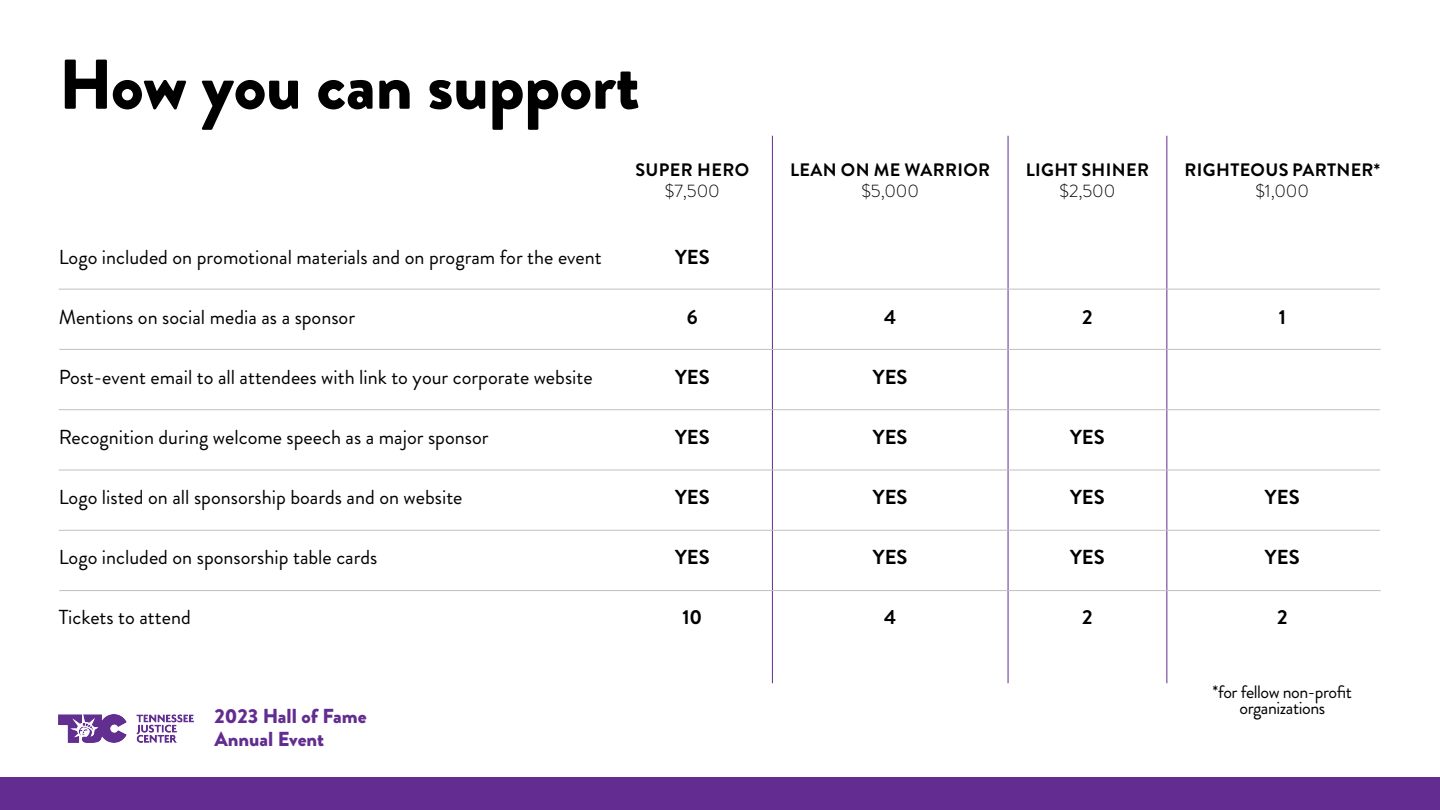
<style>
.page{position:relative;width:1440px;height:810px;background:#fff}
.page>*{position:absolute;margin:0;border:0;box-sizing:border-box;transform-origin:0 0}
.t1{font:900 70.28px "Brandon Grotesque";letter-spacing:-.005em;color:#000}
.t2{font:20.25px "Brandon Grotesque";color:#000}
.t3{font:700 20.25px "Brandon Grotesque";color:#000}
.t4{font:900 20.25px/22.6px "Brandon Grotesque";color:#622c90}
.t5{font:700 18px "Brandon Grotesque";letter-spacing:.02em;color:#000}
.t6{font:18px/15.8px "Brandon Grotesque";letter-spacing:-.025em;color:#000;text-align:center}
.t7{font:300 18px "Brandon Grotesque";color:#000}
</style>
<div class="page">
<div style="left:0;top:777px;width:1440px;height:33px;background:#622c90"></div>
<img style="left:59px;top:714px;width:134px;height:28px">
<hr style="left:772px;top:136px;width:1px;height:547px;background:#622c90">
<hr style="left:1008px;top:136px;width:1px;height:547px;background:#622c90">
<hr style="left:1166px;top:136px;width:1px;height:547px;background:#622c90">
<hr style="left:59px;top:289px;width:1321px;height:1px;background:#c0c0c0">
<hr style="left:59px;top:349px;width:1322px;height:1px;background:#c0c0c0">
<hr style="left:59px;top:409px;width:1321px;height:1px;background:#c0c0c0">
<hr style="left:59px;top:470px;width:1321px;height:1px;background:#c0c0c0">
<hr style="left:59px;top:530px;width:1321px;height:1px;background:#c0c0c0">
<hr style="left:59px;top:590px;width:1322px;height:1px;background:#c0c0c0">
<p class="t1" style="left:59px;top:35px;width:583px">How you can support</p>
<p class="t5" style="left:636px;top:157px;width:115px">SUPER HERO</p>
<p class="t7" style="left:665px;top:179px;width:57px">$7,500</p>
<p class="t2" style="left:59px;top:243px;width:545px">Logo included on promotional materials and on program for the event</p>
<p class="t2" style="left:59px;top:303px;width:298px">Mentions on social media as a sponsor</p>
<p class="t2" style="left:59px;top:363px;width:535px">Post-event email to all attendees with link to your corporate website</p>
<p class="t2" style="left:59px;top:423px;width:431px">Recognition during welcome speech as a major sponsor</p>
<p class="t2" style="left:59px;top:483px;width:405px">Logo listed on all sponsorship boards and on website</p>
<p class="t2" style="left:59px;top:543px;width:320px">Logo included on sponsorship table cards</p>
<p class="t2" style="left:59px;top:603px;width:134px">Tickets to attend</p>
<p class="t4" style="left:214px;top:705px;width:154px">2023 Hall of Fame<br>Annual Event</p>
<p class="t3" style="left:675px;top:243px;width:36px">YES</p>
<p class="t3" style="left:687px;top:303px;width:12px">6</p>
<p class="t3" style="left:675px;top:363px;width:36px">YES</p>
<p class="t3" style="left:675px;top:423px;width:36px">YES</p>
<p class="t3" style="left:675px;top:483px;width:36px">YES</p>
<p class="t3" style="left:675px;top:543px;width:36px">YES</p>
<p class="t3" style="left:682px;top:603px;width:21px">10</p>
<p class="t5" style="left:790px;top:157px;width:202px">LEAN ON ME WARRIOR</p>
<p class="t7" style="left:861px;top:179px;width:59px">$5,000</p>
<p class="t5" style="left:1026px;top:157px;width:125px">LIGHT SHINER</p>
<p class="t7" style="left:1059px;top:179px;width:57px">$2,500</p>
<p class="t5" style="left:1185px;top:157px;width:197px">RIGHTEOUS PARTNER*</p>
<p class="t7" style="left:1255px;top:179px;width:55px">$1,000</p>
<p class="t3" style="left:884px;top:303px;width:14px">4</p>
<p class="t3" style="left:1082px;top:303px;width:12px">2</p>
<p class="t3" style="left:1279px;top:303px;width:9px">1</p>
<p class="t3" style="left:873px;top:363px;width:36px">YES</p>
<p class="t3" style="left:873px;top:423px;width:36px">YES</p>
<p class="t3" style="left:1070px;top:423px;width:36px">YES</p>
<p class="t3" style="left:873px;top:483px;width:36px">YES</p>
<p class="t3" style="left:1070px;top:483px;width:36px">YES</p>
<p class="t3" style="left:1265px;top:483px;width:36px">YES</p>
<p class="t3" style="left:873px;top:543px;width:36px">YES</p>
<p class="t3" style="left:1070px;top:543px;width:36px">YES</p>
<p class="t3" style="left:1265px;top:543px;width:36px">YES</p>
<p class="t3" style="left:884px;top:603px;width:14px">4</p>
<p class="t3" style="left:1082px;top:603px;width:12px">2</p>
<p class="t3" style="left:1277px;top:603px;width:12px">2</p>
<p class="t6" style="left:1213px;top:684px;width:141px">*for fellow non-profit organizations</p>
</div>
